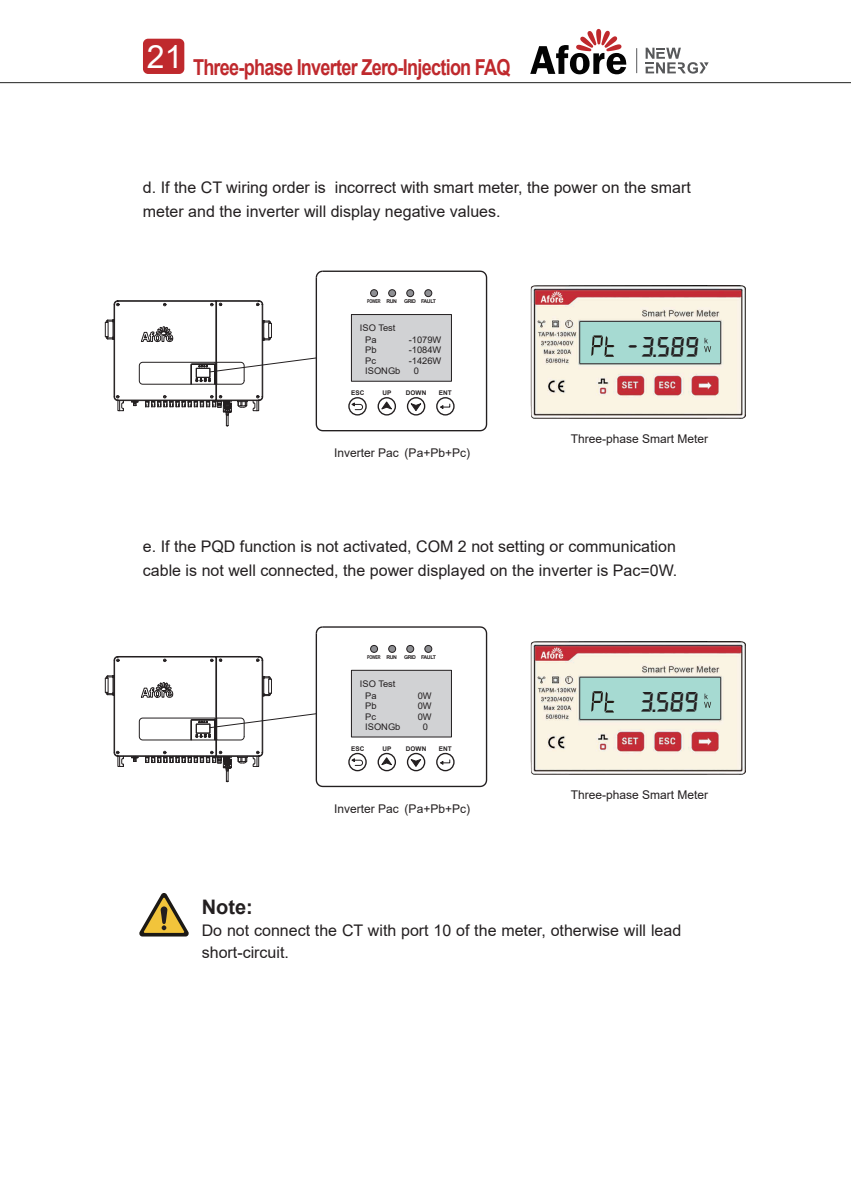
<style>
.page{position:relative;width:851px;height:1191px;background:#fff}
.page>*{position:absolute;margin:0;border:0;box-sizing:border-box;transform-origin:0 0}
.t1{font:26.2px "LESLIE";color:#231f20}
.t2{font:700 22px "Arial";letter-spacing:-.04em;color:#bf292d;scale:.82 1}
.t3{font:700 20px "Arial";color:#231f20}
.t4{font:16px/24px "Arial";color:#231f20}
.t5{font:12px "Arial";color:#231f20}
.t6{font:9.2px/10.4px "Arial";color:#231f20}
.t7{font:700 6.4px "Arial";color:#231f20}
.t8{font:700 5.2px "Arial";letter-spacing:-.08em;color:#231f20}
.t9{font:700 5.2px "Arial";letter-spacing:-.08em;color:#231f20;scale:.74 1}
</style>
<div class="page">
<svg style="left:530px;top:29px;width:96px;height:45px"></svg>
<svg style="left:645px;top:48px;width:63px;height:26px"></svg>
<svg style="left:636px;top:48px;width:1px;height:25px"></svg>
<hr style="left:0;top:82px;width:850px;height:1px;background:#222322">
<div style="left:143px;top:39px;width:41px;height:35px;background:#bf292d;border-radius:5px"></div>
<svg style="left:139px;top:893px;width:50px;height:43px"></svg>
<img style="left:531px;top:641px;width:214px;height:133px">
<div style="left:579px;top:677px;width:141px;height:42px;background:#a6dad2"></div>
<div style="left:579px;top:676px;width:142px;height:44px;border:1px solid #3e3e3f"></div>
<svg style="left:704px;top:693px;width:7px;height:15px"></svg>
<svg style="left:591px;top:691px;width:23px;height:21px"></svg>
<svg style="left:105px;top:626px;width:383px;height:162px"></svg>
<img style="left:531px;top:286px;width:214px;height:132px">
<div style="left:579px;top:321px;width:141px;height:43px;background:#a6dad2"></div>
<div style="left:579px;top:321px;width:142px;height:43px;border:1px solid #3e3e3f"></div>
<svg style="left:704px;top:338px;width:7px;height:14px"></svg>
<svg style="left:591px;top:335px;width:23px;height:22px"></svg>
<svg style="left:105px;top:270px;width:383px;height:162px"></svg>
<h2 class="t2" style="left:147px;top:52px;width:445px"><sup>21</sup> Three-phase Inverter Zero-Injection FAQ</h2>
<p class="t4" style="left:143px;top:176px;width:549px">d. If the CT wiring order is incorrect with smart meter, the power on the smart meter and the inverter will display negative values.</p>
<p class="t9" style="left:367px;top:298px;width:42px">POWER RUN</p>
<p class="t8" style="left:404px;top:298px;width:33px">GRID FAULT</p>
<p class="t6" style="left:365px;top:322px;width:32px;line-height:11.8px;text-indent:-5px">ISO Test<br>Pa</p>
<p class="t6" style="left:365px;top:345px;width:37px">Pb<br>Pc<br>ISONGb</p>
<p class="t6" style="left:408px;top:334px;width:34px">-1079W</p>
<p class="t6" style="left:408px;top:345px;width:34px">-1084W</p>
<p class="t6" style="left:408px;top:355px;width:34px">-1426W</p>
<p class="t6" style="left:414px;top:366px;width:7px">0</p>
<p class="t7" style="left:351px;top:388px;width:15px">ESC</p>
<p class="t7" style="left:382px;top:388px;width:10px">UP</p>
<p class="t7" style="left:406px;top:388px;width:22px">DOWN</p>
<p class="t7" style="left:439px;top:388px;width:14px">ENT</p>
<p class="t5" style="left:334px;top:444px;width:137px">Inverter Pac (Pa+Pb+Pc)</p>
<h1 class="t1" style="left:625px;top:333px;width:75px">-3.589</h1>
<p class="t5" style="left:570px;top:430px;width:139px">Three-phase Smart Meter</p>
<p class="t4" style="left:143px;top:535px;width:536px">e. If the PQD function is not activated, COM 2 not setting or communication cable is not well connected, the power displayed on the inverter is Pac=0W.</p>
<p class="t9" style="left:367px;top:653px;width:42px">POWER RUN</p>
<p class="t8" style="left:404px;top:653px;width:33px">GRID FAULT</p>
<p class="t6" style="left:365px;top:677px;width:32px;line-height:11.8px;text-indent:-5px">ISO Test<br>Pa</p>
<p class="t6" style="left:365px;top:700px;width:37px">Pb<br>Pc<br>ISONGb</p>
<p class="t6" style="left:417px;top:690px;width:15px;text-align:center">0W<br>0W<br>0W<br>0</p>
<h1 class="t1" style="left:639px;top:688px;width:61px">3.589</h1>
<p class="t7" style="left:351px;top:744px;width:15px">ESC</p>
<p class="t7" style="left:382px;top:744px;width:10px">UP</p>
<p class="t7" style="left:406px;top:744px;width:22px">DOWN</p>
<p class="t7" style="left:439px;top:744px;width:14px">ENT</p>
<p class="t5" style="left:334px;top:800px;width:137px">Inverter Pac (Pa+Pb+Pc)</p>
<p class="t5" style="left:570px;top:786px;width:139px">Three-phase Smart Meter</p>
<p class="t3" style="left:202px;top:892px;width:53px">Note:</p>
<p class="t4" style="left:202px;top:919px;width:481px;line-height:22px">Do not connect the CT with port 10 of the meter, otherwise will lead short-circuit.</p>
</div>
